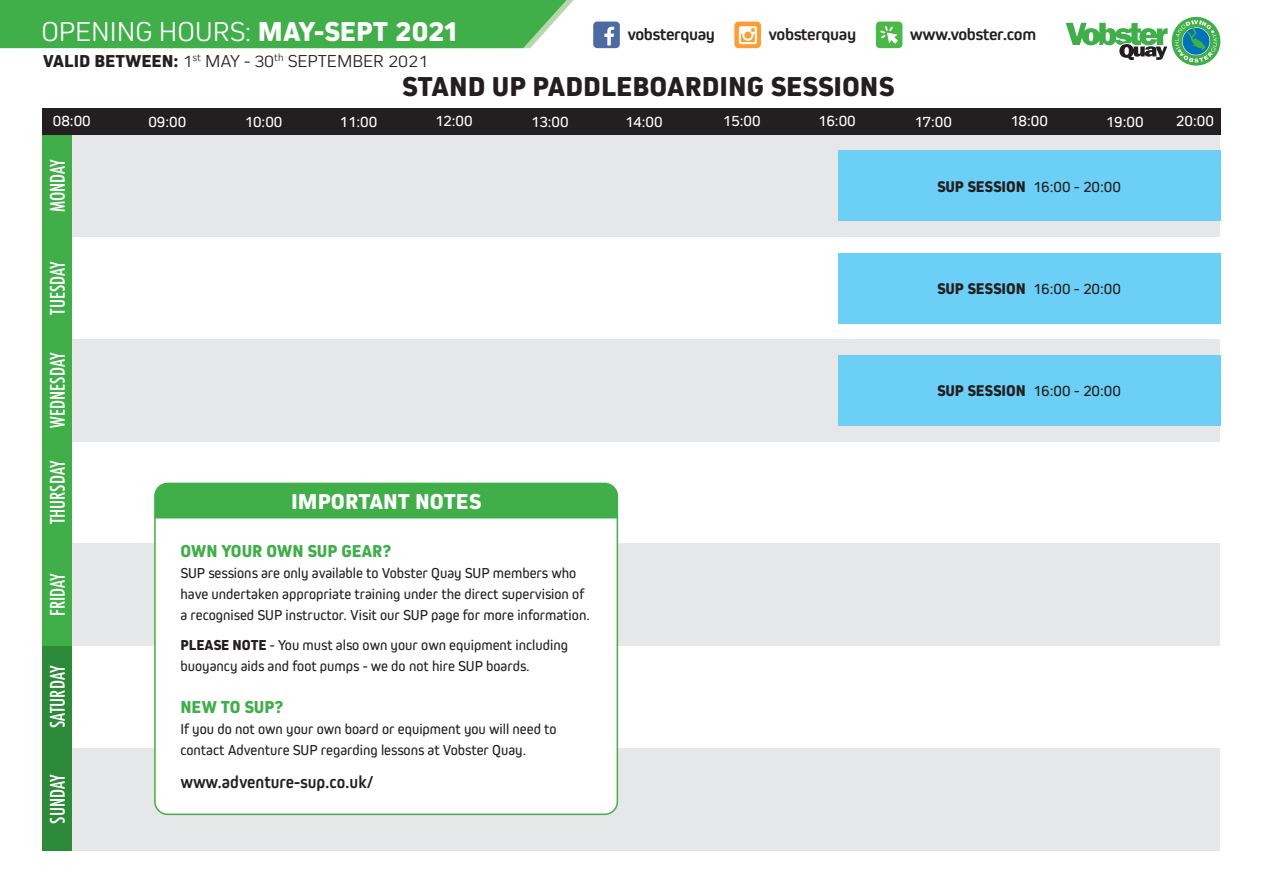
<style>
.page{position:relative;width:1263px;height:893px;background:#fff}
.page>*{position:absolute;margin:0;border:0;box-sizing:border-box;transform-origin:0 0}
.t1{font:800 28.5px "Kiro";color:#231f20;scale:1.05 1}
.t2{font:300 28.5px "Kiro";color:#fff;scale:1.05 1}
.t3{font:800 22.5px "Kiro";color:#fff;scale:1.05 1}
.t4{font:500 condensed 19.5px "Futura";color:#fff}
.t5{font:300 18px "Kiro";color:#231f20;scale:1.05 1}
.t6{font:800 18px "Kiro";color:#40ae49}
.t7{font:700 18px "Kiro";color:#231f20}
.t8{font:700 17.1px "Kiro";letter-spacing:-.02em;color:#231f20;scale:1.08 1}
.t9{font:16.2px "Kiro";color:#fff}
.t10{font:16.2px "Kiro";color:#231f20}
.t11{font:15px/21px "Kiro";color:#231f20}
.s1{font-weight:800}
.s2{font-weight:800;font-size:30px}
</style>
<div class="page">
<div style="left:58px;top:543px;width:1162px;height:103px;background:#e6e7e9"></div>
<div style="left:58px;top:339px;width:1162px;height:102px;background:#e6e7e9"></div>
<div style="left:58px;top:135px;width:1162px;height:102px;background:#e6e7e9"></div>
<div style="left:58px;top:748px;width:1162px;height:102px;background:#e6e7e9"></div>
<div style="left:43px;top:135px;width:29px;height:715px;background:#40ae49"></div>
<div style="left:43px;top:646px;width:29px;height:204px;background:#2c8a38"></div>
<svg style="left:1066px;top:16px;width:155px;height:50px"></svg>
<div style="left:43px;top:108px;width:1178px;height:27px;background:#231f20"></div>
<div style="left:593px;top:22px;width:27px;height:26px;background:#4d6ba3;border-radius:4px"></div>
<svg style="left:604px;top:27px;width:10px;height:18px"></svg>
<div style="left:734px;top:22px;width:27px;height:26px;background:#ff9c33;border-radius:4px"></div>
<svg style="left:739px;top:26px;width:18px;height:18px"></svg>
<div style="left:876px;top:22px;width:26px;height:26px;background:#4cb848;border-radius:4px"></div>
<svg style="left:880px;top:26px;width:18px;height:18px"></svg>
<div style="left:0;top:0;width:574px;height:48px;background:#40ae49"></div>
<div style="left:837px;top:151px;width:383px;height:70px;background:#6bcff6"></div>
<div style="left:837px;top:253px;width:383px;height:70px;background:#6bcff6"></div>
<div style="left:837px;top:355px;width:383px;height:70px;background:#6bcff6"></div>
<div style="left:155px;top:483px;width:462px;height:331px;background:#fff;border-radius:13px"></div>
<div style="left:154px;top:483px;width:464px;height:332px;border:2px solid #40ae49;border-radius:13px"></div>
<div style="left:155px;top:483px;width:462px;height:35px;background:#40ae49"></div>
<p class="t2" style="left:41px;top:15px;width:398px">OPENING HOURS: <span class="s1">MAY-SEPT</span> <span class="s2">2021</span></p>
<p class="t8" style="left:627px;top:24px;width:83px">vobsterquay</p>
<p class="t8" style="left:768px;top:24px;width:83px">vobsterquay</p>
<p class="t8" style="left:910px;top:24px;width:118px">www.vobster.com</p>
<p class="t5" style="left:43px;top:51px;width:368px"><span class="s1">VALID BETWEEN:</span> 1<sup>st</sup> MAY - 30<sup>th</sup> SEPTEMBER 2021</p>
<p class="t1" style="left:402px;top:70px;width:470px">STAND UP PADDLEBOARDING SESSIONS</p>
<p class="t9" style="left:53px;top:112px;width:39px">08:00</p>
<p class="t9" style="left:148px;top:112px;width:39px">09:00</p>
<p class="t9" style="left:245px;top:112px;width:39px">10:00</p>
<p class="t9" style="left:339px;top:112px;width:39px">11:00</p>
<p class="t9" style="left:435px;top:112px;width:39px">12:00</p>
<p class="t9" style="left:531px;top:112px;width:39px">13:00</p>
<p class="t9" style="left:625px;top:112px;width:39px">14:00</p>
<p class="t9" style="left:723px;top:112px;width:39px">15:00</p>
<p class="t9" style="left:818px;top:112px;width:39px">16:00</p>
<p class="t9" style="left:914px;top:112px;width:39px">17:00</p>
<p class="t9" style="left:1010px;top:112px;width:39px">18:00</p>
<p class="t9" style="left:1105px;top:112px;width:39px">19:00</p>
<p class="t9" style="left:1176px;top:112px;width:39px">20:00</p>
<p class="t4" style="left:45px;top:212px;width:55px;rotate:-90deg">MONDAY</p>
<p class="t4" style="left:45px;top:315px;width:55px;rotate:-90deg">TUESDAY</p>
<p class="t4" style="left:45px;top:428px;width:77px;rotate:-90deg">WEDNESDAY</p>
<p class="t4" style="left:45px;top:524px;width:65px;rotate:-90deg">THURSDAY</p>
<p class="t4" style="left:45px;top:616px;width:45px;rotate:-90deg">FRIDAY</p>
<p class="t4" style="left:45px;top:728px;width:64px;rotate:-90deg">SATURDAY</p>
<p class="t4" style="left:45px;top:824px;width:51px;rotate:-90deg">SUNDAY</p>
<p class="t3" style="left:291px;top:489px;width:182px">IMPORTANT NOTES</p>
<p class="t6" style="left:180px;top:541px;width:212px">OWN YOUR OWN SUP GEAR?</p>
<p class="t11" style="left:180px;top:563px;width:411px">SUP sessions are only available to Vobster Quay SUP members who have undertaken appropriate training under the direct supervision of a recognised SUP instructor. Visit our SUP page for more information.</p>
<p class="t11" style="left:180px;top:635px;width:389px"><span class="s1">PLEASE NOTE</span> - You must also own your own equipment including buoyancy aids and foot pumps - we do not hire SUP boards.</p>
<p class="t6" style="left:180px;top:697px;width:104px">NEW TO SUP?</p>
<p class="t11" style="left:180px;top:719px;width:378px">If you do not own your own board or equipment you will need to contact Adventure SUP regarding lessons at Vobster Quay.</p>
<p class="t7" style="left:180px;top:772px;width:194px">www.adventure-sup.co.uk/</p>
<p class="t10" style="left:937px;top:177px;width:185px"><span class="s1">SUP SESSION</span> 16:00 - 20:00</p>
<p class="t10" style="left:937px;top:279px;width:185px"><span class="s1">SUP SESSION</span> 16:00 - 20:00</p>
<p class="t10" style="left:937px;top:381px;width:185px"><span class="s1">SUP SESSION</span> 16:00 - 20:00</p>
</div>
